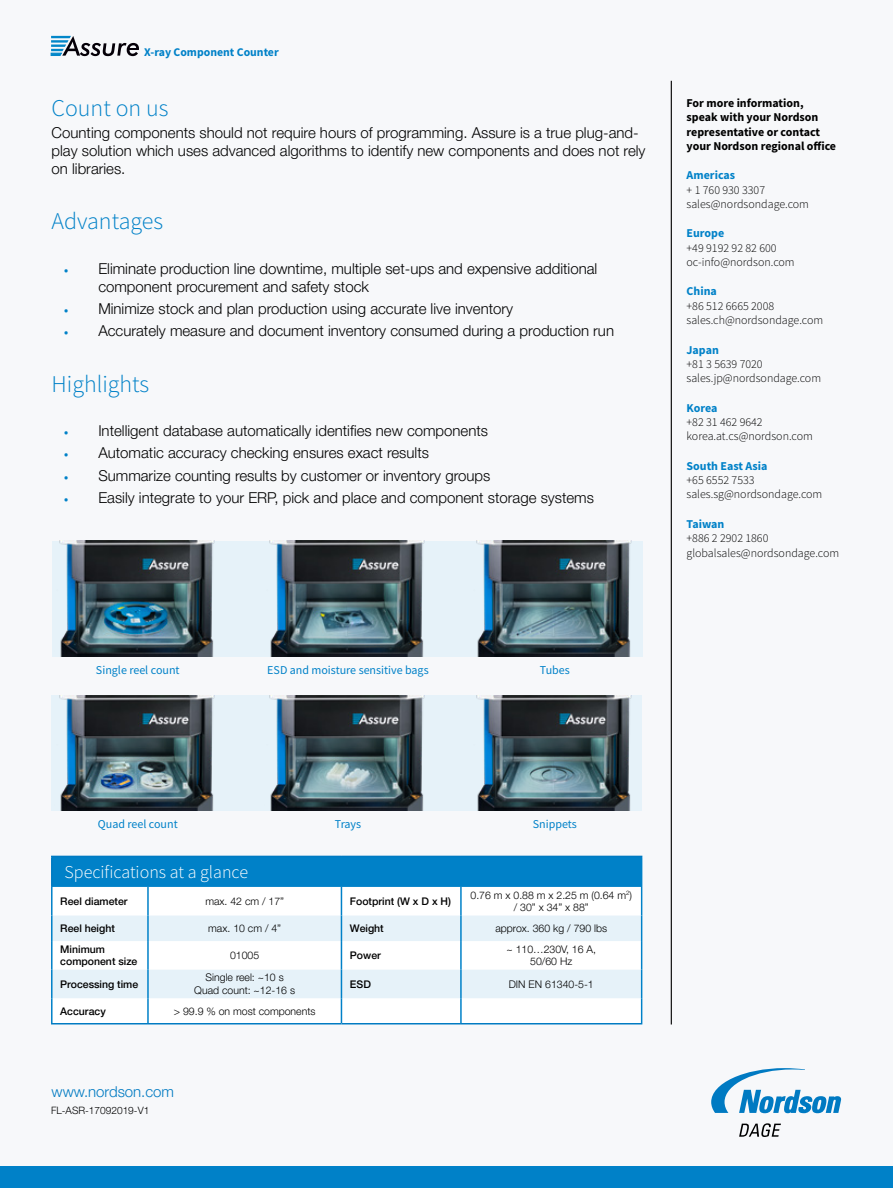
<style>
.page{position:relative;width:893px;height:1188px;background:#f7f8fa}
.page>*{position:absolute;margin:0;border:0;box-sizing:border-box;transform-origin:0 0}
.t1{font:300 24px "Source Sans Pro";color:#0081c8}
.t2{font:300 18px "Source Sans Pro";color:#fff}
.t3{font:300 15px/18px "Helvetica Neue LT Pro";color:#000}
.t4{font:300 15px "Helvetica Neue LT Pro";color:#007ac2}
.t5{font:300 12px/14.4px "Source Sans Pro";color:#000}
.t6{font:700 12px/14.4px "Source Sans Pro";color:#000}
.t7{font:12px "Source Sans Pro";color:#0081c8}
.t8{font:700 12px "Source Sans Pro";color:#0081c8}
.t9{font:700 11.85px "Source Sans Pro";color:#0081c8}
.t10{font:300 10.5px/12.6px "Helvetica Neue LT Pro";color:#000;text-align:center}
.t11{font:500 10.5px/12.6px "Helvetica Neue LT Pro";color:#000}
.t12{font:300 10.2px "Helvetica Neue LT Pro";color:#000}
.s1{font-family:"Source Sans Pro";font-weight:700;font-size:12px;color:#0081c8}
</style>
<div class="page">
<hr style="left:671px;top:81px;width:1px;height:944px;background:#000">
<div style="left:52px;top:541px;width:590px;height:115px;background:#e6f2f9"></div>
<div style="left:51px;top:696px;width:591px;height:115px;background:#e6f2f9"></div>
<div style="left:0;top:1166px;width:893px;height:22px;background:#0081c8"></div>
<svg style="left:739px;top:1123px;width:42px;height:14px"></svg>
<svg style="left:711px;top:1068px;width:130px;height:45px"></svg>
<div style="left:52px;top:856px;width:590px;height:31px;background:#0081c8"></div>
<svg style="left:342px;top:916px;width:299px;height:82px;fill:#e6f2f9"></svg>
<hr style="left:51px;top:887px;width:2px;height:29px;background:#0081c8">
<hr style="left:51px;top:916px;width:2px;height:25px;background:#0081c8">
<hr style="left:51px;top:941px;width:2px;height:29px;background:#0081c8">
<hr style="left:51px;top:970px;width:2px;height:28px;background:#0081c8">
<hr style="left:51px;top:998px;width:2px;height:25px;background:#0081c8">
<svg style="left:52px;top:887px;width:290px;height:136px"></svg>
<hr style="left:460px;top:887px;width:2px;height:29px;background:#0081c8">
<hr style="left:460px;top:916px;width:2px;height:25px;background:#0081c8">
<hr style="left:460px;top:941px;width:2px;height:29px;background:#0081c8">
<hr style="left:460px;top:970px;width:2px;height:28px;background:#0081c8">
<hr style="left:147px;top:998px;width:2px;height:25px;background:#0081c8">
<hr style="left:460px;top:998px;width:2px;height:25px;background:#0081c8">
<svg style="left:641px;top:887px;width:1px;height:136px"></svg>
<hr style="left:341px;top:1023px;width:120px;height:2px;background:#007ac2">
<hr style="left:461px;top:1023px;width:181px;height:2px;background:#007ac2">
<hr style="left:51px;top:856px;width:97px;height:1px;background:#007ac2">
<hr style="left:51px;top:857px;width:2px;height:30px;background:#007ac2">
<hr style="left:148px;top:856px;width:193px;height:1px;background:#007ac2">
<hr style="left:341px;top:856px;width:120px;height:1px;background:#007ac2">
<hr style="left:461px;top:856px;width:181px;height:1px;background:#007ac2">
<hr style="left:51px;top:1023px;width:97px;height:2px;background:#007ac2">
<hr style="left:148px;top:1023px;width:193px;height:2px;background:#007ac2">
<svg style="left:51px;top:36px;width:88px;height:20px"></svg>
<img style="left:59px;top:541px;width:156px;height:115px">
<img style="left:59px;top:696px;width:156px;height:115px">
<img style="left:269px;top:541px;width:156px;height:115px">
<img style="left:269px;top:696px;width:156px;height:115px">
<img style="left:476px;top:541px;width:156px;height:115px">
<img style="left:476px;top:696px;width:156px;height:115px">
<p class="t9" style="left:144px;top:44px;width:136px">X-ray Component Counter</p>
<h1 class="t1" style="left:52px;top:93px;width:118px">Count on us</h1>
<p class="t3" style="left:52px;top:123px;width:595px">Counting components should not require hours of programming. Assure is a true plug-and&shy;play solution which uses advanced algorithms to identify new components and does not rely on libraries.</p>
<h1 class="t1" style="left:52px;top:207px;width:113px">Advantages</h1>
<p class="t3" style="left:98px;top:259px;width:500px;text-indent:-34px"><span class="s1">•</span> Eliminate production line downtime, multiple set-ups and expensive additional component procurement and safety stock</p>
<p class="t3" style="left:64px;top:299px;width:450px"><span class="s1">•</span> Minimize stock and plan production using accurate live inventory</p>
<p class="t3" style="left:64px;top:322px;width:551px"><span class="s1">•</span> Accurately measure and document inventory consumed during a production run</p>
<h1 class="t1" style="left:52px;top:369px;width:99px">Highlights</h1>
<p class="t3" style="left:64px;top:422px;width:425px"><span class="s1">•</span> Intelligent database automatically identifies new components</p>
<p class="t3" style="left:64px;top:444px;width:366px"><span class="s1">•</span> Automatic accuracy checking ensures exact results</p>
<p class="t3" style="left:64px;top:466px;width:428px"><span class="s1">•</span> Summarize counting results by customer or inventory groups</p>
<p class="t3" style="left:64px;top:488px;width:531px"><span class="s1">•</span> Easily integrate to your ERP, pick and place and component storage systems</p>
<p class="t6" style="left:686px;top:95px;width:151px">For more information, speak with your Nordson representative or contact your Nordson regional office</p>
<p class="t8" style="left:686px;top:167px;width:50px">Americas</p>
<p class="t5" style="left:686px;top:183px;width:124px">+ 1 760 930 3307 sales@nordsondage.com</p>
<p class="t8" style="left:686px;top:225px;width:39px">Europe</p>
<p class="t5" style="left:686px;top:241px;width:110px">+49 9192 92 82 600 oc-info@nordson.com</p>
<p class="t8" style="left:686px;top:283px;width:32px">China</p>
<p class="t5" style="left:686px;top:299px;width:138px">+86 512 6665 2008 sales.ch@nordsondage.com</p>
<p class="t8" style="left:686px;top:341px;width:34px">Japan</p>
<p class="t5" style="left:686px;top:357px;width:136px">+81 3 5639 7020 sales.jp@nordsondage.com</p>
<p class="t8" style="left:686px;top:399px;width:32px">Korea</p>
<p class="t5" style="left:686px;top:415px;width:128px">+82 31 462 9642 korea.at.cs@nordson.com</p>
<p class="t8" style="left:686px;top:458px;width:82px">South East Asia</p>
<p class="t5" style="left:686px;top:473px;width:137px">+65 6552 7533 sales.sg@nordsondage.com</p>
<p class="t8" style="left:686px;top:516px;width:39px">Taiwan</p>
<p class="t5" style="left:686px;top:531px;width:154px">+886 2 2902 1860 globalsales@nordsondage.com</p>
<p class="t7" style="left:96px;top:662px;width:85px">Single reel count</p>
<p class="t7" style="left:267px;top:662px;width:163px">ESD and moisture sensitive bags</p>
<p class="t7" style="left:540px;top:662px;width:32px">Tubes</p>
<p class="t7" style="left:98px;top:817px;width:81px">Quad reel count</p>
<p class="t7" style="left:335px;top:817px;width:28px">Trays</p>
<p class="t7" style="left:533px;top:817px;width:46px">Snippets</p>
<p class="t2" style="left:65px;top:861px;width:185px">Specifications at a glance</p>
<p class="t11" style="left:60px;top:895px;width:69px">Reel diameter</p>
<p class="t10" style="left:205px;top:895px;width:80px">max. 42 cm / 17”</p>
<p class="t11" style="left:350px;top:895px;width:103px">Footprint (W x D x H)</p>
<p class="t10" style="left:470px;top:888px;width:163px">0.76 m x 0.88 m x 2.25 m (0.64 m<sup>2</sup>) / 30” x 34” x 88”</p>
<p class="t11" style="left:60px;top:922px;width:56px">Reel height</p>
<p class="t10" style="left:208px;top:922px;width:74px">max. 10 cm / 4”</p>
<p class="t11" style="left:350px;top:922px;width:35px">Weight</p>
<p class="t10" style="left:495px;top:922px;width:113px">approx. 360 kg / 790 lbs</p>
<p class="t11" style="left:60px;top:943px;width:79px">Minimum component size</p>
<p class="t10" style="left:230px;top:949px;width:31px">01005</p>
<p class="t11" style="left:350px;top:949px;width:32px">Power</p>
<p class="t10" style="left:506px;top:943px;width:91px">~ 110…230V, 16 A,<br>50/60 Hz</p>
<p class="t11" style="left:60px;top:978px;width:80px">Processing time</p>
<p class="t10" style="left:194px;top:971px;width:102px">Single reel: ~10 s<br>Quad count: ~12-16 s</p>
<p class="t11" style="left:350px;top:978px;width:22px">ESD</p>
<p class="t10" style="left:509px;top:977px;width:87px">DIN EN 61340-5-1</p>
<p class="t11" style="left:60px;top:1005px;width:47px">Accuracy</p>
<p class="t10" style="left:174px;top:1005px;width:143px">&gt; 99.9 % on most components</p>
<p class="t4" style="left:52px;top:1082px;width:124px">www.nordson.com</p>
<p class="t12" style="left:51px;top:1104px;width:100px">FL-ASR-17092019-V1</p>
</div>
